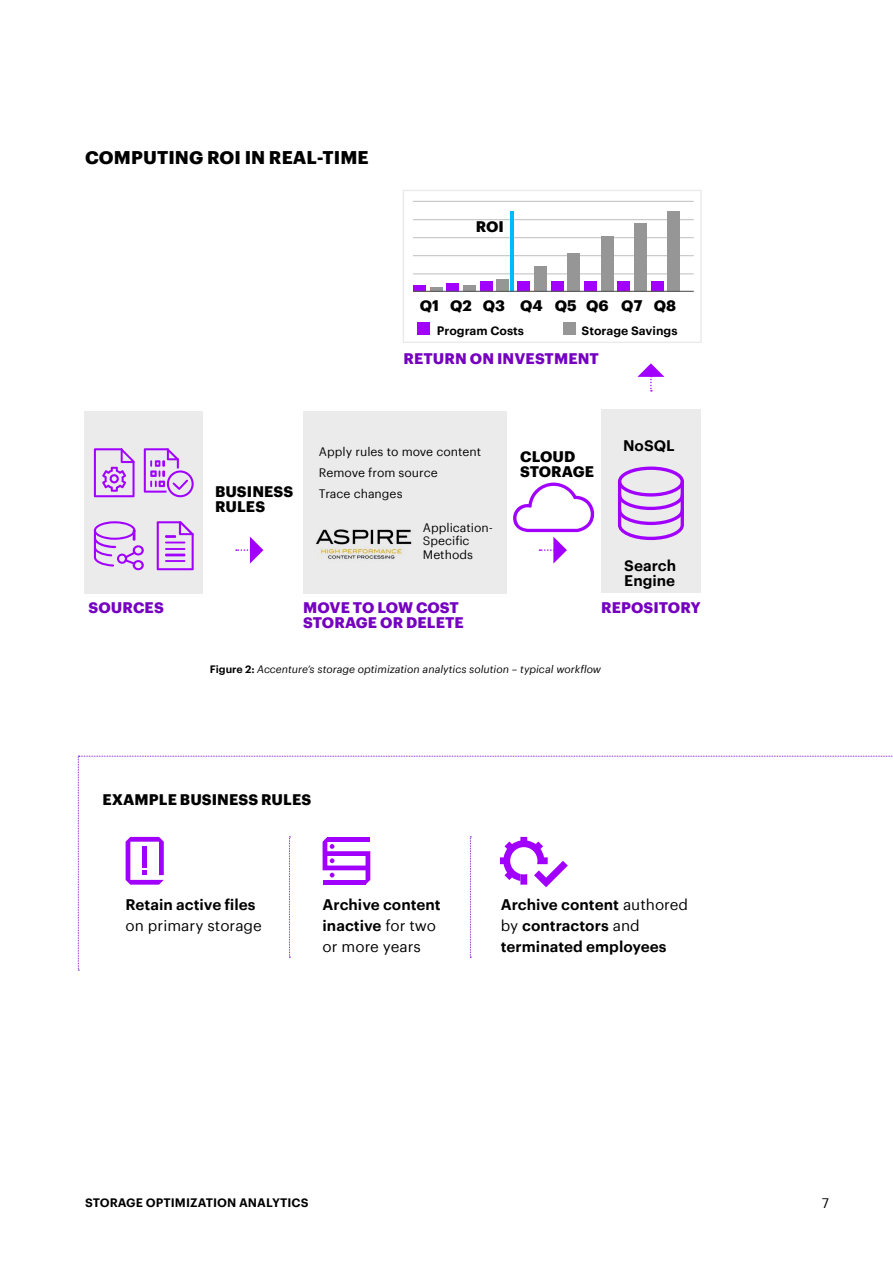
<style>
.page{position:relative;width:893px;height:1263px;background:#fff}
.page>*{position:absolute;margin:0;border:0;box-sizing:border-box;transform-origin:0 0}
.t1{font:700 18px "Graphik";letter-spacing:.005em;color:#000}
.t2{font:600 15px/21px "Graphik";color:#000}
.t3{font:700 15px/15px "Graphik";letter-spacing:.005em;color:#000}
.t4{font:700 15px/15px "Graphik";letter-spacing:.005em;color:#7500c0}
.t5{font:15px "Graphik";color:#000}
.t6{font:13.5px "Graphik";color:#000}
.t7{font:12px/21px "Graphik";color:#000}
.t8{font:600 12px "Graphik";color:#000}
.t9{font:italic 10.5px "Graphik";color:#000}
.s1{font-weight:600;font-style:normal}
.s2{font-weight:400}
</style>
<div class="page">
<div style="left:85px;top:411px;width:118px;height:182px;background:#ebebeb"></div>
<div style="left:403px;top:190px;width:299px;height:153px;background:#fff;border:2px solid #bebebe"></div>
<hr style="left:413px;top:274px;width:281px;height:1px;background:#bebebe">
<hr style="left:413px;top:255px;width:281px;height:1px;background:#bebebe">
<hr style="left:413px;top:237px;width:281px;height:1px;background:#bebebe">
<hr style="left:413px;top:219px;width:281px;height:1px;background:#bebebe">
<hr style="left:413px;top:201px;width:281px;height:1px;background:#bebebe">
<div style="left:417px;top:322px;width:13px;height:13px;background:#a100ff"></div>
<div style="left:563px;top:322px;width:13px;height:13px;background:#969696"></div>
<div style="left:413px;top:285px;width:13px;height:6px;background:#a100ff"></div>
<div style="left:446px;top:283px;width:13px;height:8px;background:#a100ff"></div>
<div style="left:480px;top:281px;width:12px;height:10px;background:#a100ff"></div>
<div style="left:517px;top:281px;width:13px;height:10px;background:#a100ff"></div>
<div style="left:551px;top:281px;width:13px;height:10px;background:#a100ff"></div>
<div style="left:584px;top:281px;width:13px;height:10px;background:#a100ff"></div>
<div style="left:617px;top:281px;width:13px;height:10px;background:#a100ff"></div>
<div style="left:651px;top:281px;width:13px;height:10px;background:#a100ff"></div>
<svg style="left:430px;top:287px;width:12px;height:4px"></svg>
<div style="left:463px;top:285px;width:13px;height:6px;background:#969696"></div>
<div style="left:496px;top:279px;width:13px;height:12px;background:#969696"></div>
<div style="left:534px;top:266px;width:13px;height:25px;background:#969696"></div>
<div style="left:567px;top:253px;width:13px;height:38px;background:#969696"></div>
<div style="left:601px;top:236px;width:13px;height:55px;background:#969696"></div>
<div style="left:634px;top:223px;width:13px;height:68px;background:#969696"></div>
<div style="left:667px;top:211px;width:13px;height:80px;background:#969696"></div>
<hr style="left:511px;top:211px;width:3px;height:80px;background:#00baff">
<hr style="left:413px;top:291px;width:281px;height:1px;background:#5a5a5a">
<div style="left:601px;top:409px;width:100px;height:184px;background:#ebebeb"></div>
<svg style="left:78px;top:756px;width:815px;height:215px"></svg>
<svg style="left:236px;top:537px;width:27px;height:27px"></svg>
<svg style="left:637px;top:363px;width:27px;height:29px"></svg>
<div style="left:304px;top:411px;width:203px;height:182px;background:#ebebeb"></div>
<img style="left:316px;top:529px;width:96px;height:30px">
<svg style="left:94px;top:448px;width:41px;height:49px"></svg>
<svg style="left:144px;top:448px;width:50px;height:49px"></svg>
<svg style="left:94px;top:521px;width:50px;height:49px"></svg>
<svg style="left:157px;top:521px;width:37px;height:49px"></svg>
<hr style="left:165px;top:548px;width:20px;height:2px;background:#a100ff">
<hr style="left:165px;top:554px;width:20px;height:2px;background:#a100ff">
<hr style="left:165px;top:560px;width:20px;height:2px;background:#a100ff">
<svg style="left:513px;top:483px;width:81px;height:81px"></svg>
<svg style="left:618px;top:467px;width:66px;height:73px"></svg>
<p class="t1" style="left:85px;top:143px;width:285px">COMPUTING ROI IN REAL-TIME</p>
<p class="t3" style="left:476px;top:218px;width:30px">ROI</p>
<p class="t3" style="left:420px;top:296px;width:258px">Q1 Q2 Q3 Q4 Q5 Q6 Q7 Q8</p>
<p class="t8" style="left:581px;top:321px;width:98px">Storage Savings</p>
<p class="t8" style="left:437px;top:321px;width:89px">Program Costs</p>
<p class="t4" style="left:403px;top:350px;width:197px">RETURN ON INVESTMENT</p>
<p class="t4" style="left:89px;top:599px;width:77px">SOURCES</p>
<p class="t3" style="left:215px;top:483px;width:80px">BUSINESS<br>RULES</p>
<p class="t7" style="left:319px;top:441px;width:164px">Apply rules to move content<br>Remove from source<br>Trace changes</p>
<p class="t7" style="left:423px;top:520px;width:72px;line-height:13.5px">Application-<br>Specific<br>Methods</p>
<p class="t4" style="left:303px;top:599px;width:162px">MOVE TO LOW COST<br>STORAGE OR DELETE</p>
<p class="t3" style="left:520px;top:448px;width:75px">CLOUD<br>STORAGE</p>
<p class="t2" style="left:623px;top:434px;width:53px">NoSQL</p>
<p class="t2" style="left:624px;top:556px;width:53px;line-height:15px">Search<br>Engine</p>
<p class="t4" style="left:601px;top:599px;width:101px">REPOSITORY</p>
<p class="t9" style="left:210px;top:661px;width:393px"><span class="s1">Figure 2:</span> Accenture’s storage optimization analytics solution – typical workflow</p>
<p class="t3" style="left:102px;top:791px;width:210px">EXAMPLE BUSINESS RULES</p>
<p class="t2" style="left:126px;top:893px;width:131px">Retain active files</p>
<p class="t5" style="left:126px;top:915px;width:138px">on primary storage</p>
<p class="t2" style="left:323px;top:893px;width:120px">Archive content inactive <span class="s2">for two or more years</span></p>
<p class="t2" style="left:501px;top:893px;width:189px">Archive content <span class="s2">authored by</span> contractors <span class="s2">and </span>terminated employees</p>
<p class="t8" style="left:85px;top:1194px;width:225px">STORAGE OPTIMIZATION ANALYTICS</p>
<p class="t6" style="left:822px;top:1193px;width:9px">7</p>
</div>
